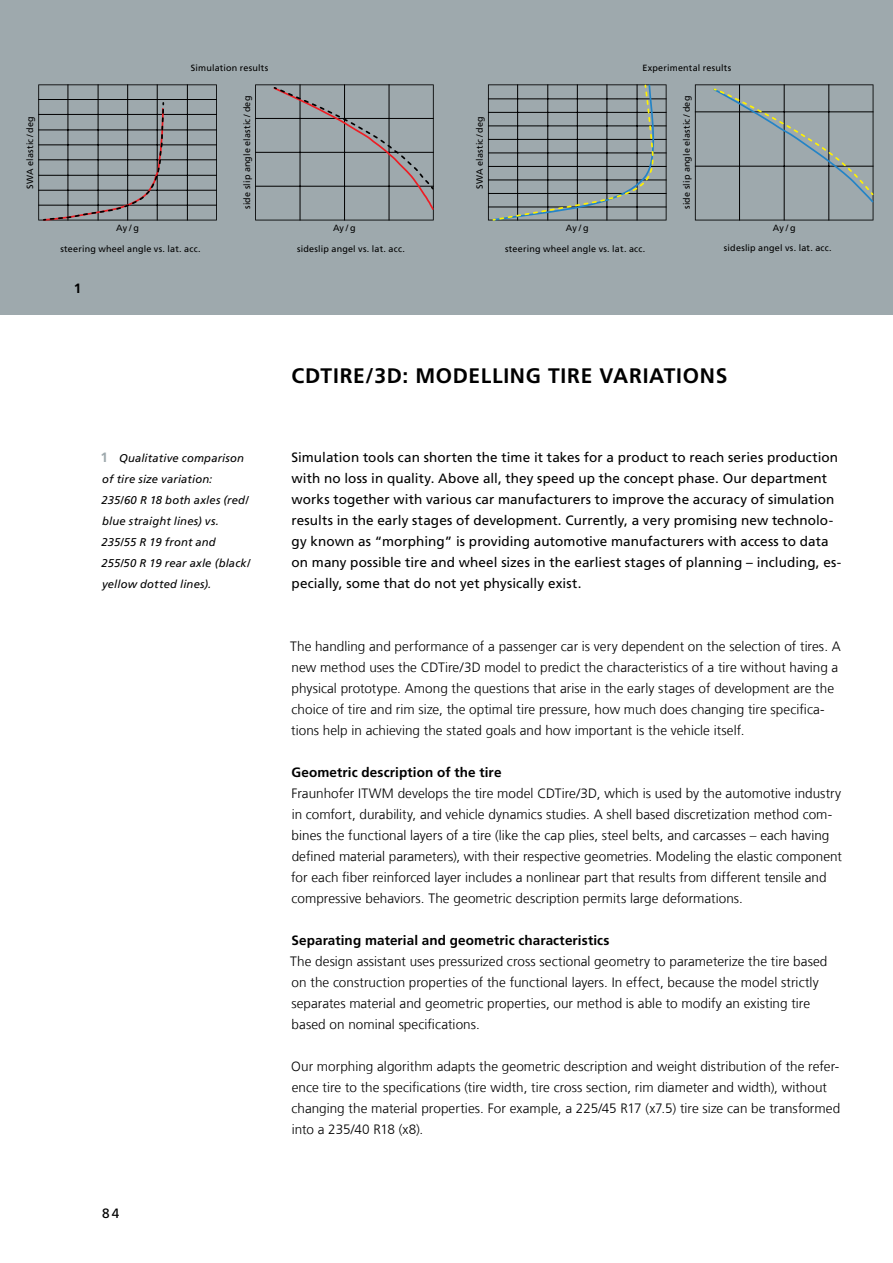
<style>
.page{position:relative;width:893px;height:1263px;background:#fff}
.page>*{position:absolute;margin:0;border:0;box-sizing:border-box;transform-origin:0 0}
.t1{font:700 21px "Frutiger LT Com";letter-spacing:.035em;color:#000}
.t2{font:300 13.5px/21px "Frutiger LT Com";letter-spacing:.005em;color:#000}
.t3{font:13.5px/21px "Frutiger LT Com";letter-spacing:.005em;color:#000}
.t4{font:700 13.5px "Frutiger LT Com";letter-spacing:.01em;color:#000}
.t5{font:italic 11.25px/21px "Frutiger LT Com";letter-spacing:.015em;color:#000}
.t6{font:9px "Frutiger LT Com";letter-spacing:.02em;color:#000}
.s1{font-weight:700;font-style:normal;font-size:13.5px;color:#9ea9ad}
</style>
<div class="page">
<div style="left:0;top:0;width:893px;height:315px;background:#9ea9ad"></div>
<svg style="left:695px;top:84px;width:178px;height:136px"></svg>
<svg style="left:488px;top:84px;width:178px;height:137px"></svg>
<svg style="left:255px;top:84px;width:179px;height:136px"></svg>
<svg style="left:38px;top:84px;width:179px;height:137px"></svg>
<p class="t6" style="left:25px;top:189px;width:74px;rotate:-90deg">SWA elastic / deg</p>
<p class="t6" style="left:191px;top:62px;width:79px">Simulation results</p>
<p class="t6" style="left:642px;top:62px;width:90px">Experimental results</p>
<p class="t6" style="left:116px;top:223px;width:24px">Ay / g</p>
<p class="t6" style="left:242px;top:209px;width:115px;rotate:-90deg">side slip angle elastic / deg</p>
<p class="t6" style="left:333px;top:223px;width:24px">Ay / g</p>
<p class="t6" style="left:474px;top:189px;width:74px;rotate:-90deg">SWA elastic / deg</p>
<p class="t6" style="left:566px;top:223px;width:24px">Ay / g</p>
<p class="t6" style="left:681px;top:209px;width:115px;rotate:-90deg">side slip angle elastic / deg</p>
<p class="t6" style="left:773px;top:223px;width:24px">Ay / g</p>
<p class="t6" style="left:60px;top:243px;width:142px">steering wheel angle vs. lat. acc.</p>
<p class="t6" style="left:297px;top:243px;width:109px">sideslip angel vs. lat. acc.</p>
<p class="t6" style="left:505px;top:243px;width:142px">steering wheel angle vs. lat. acc.</p>
<p class="t6" style="left:724px;top:242px;width:109px">sideslip angel vs. lat. acc.</p>
<p class="t4" style="left:74px;top:281px;width:9px">1</p>
<p class="t5" style="left:100px;top:447px;width:151px"><span class="s1">1</span> Qualitative comparison of tire size variation:<br>235/60 R 18 both axles (red/ blue straight lines) vs.<br>235/55 R 19 front and<br>255/50 R 19 rear axle (black/ yellow dotted lines).</p>
<p class="t3" style="left:102px;top:1202px;width:19px">84</p>
<h1 class="t1" style="left:291px;top:364px;width:437px">CDTire/3D: Modelling tire variations</h1>
<p class="t3" style="left:291px;top:447px;width:551px">Simulation tools can shorten the time it takes for a product to reach series production with no loss in quality. Above all, they speed up the concept phase. Our department works together with various car manufacturers to improve the accuracy of simulation results in the early stages of development. Currently, a very promising new technolo&shy;gy known as “morphing” is providing automotive manufacturers with access to data on many possible tire and wheel sizes in the earliest stages of planning – including, es&shy;pecially, some that do not yet physically exist.</p>
<p class="t2" style="left:290px;top:636px;width:552px">The handling and performance of a passenger car is very dependent on the selection of tires. A new method uses the CDTire/3D model to predict the characteristics of a tire without having a physical prototype. Among the questions that arise in the early stages of development are the choice of tire and rim size, the optimal tire pressure, how much does changing tire specifica&shy;tions help in achieving the stated goals and how important is the vehicle itself.</p>
<p class="t4" style="left:291px;top:764px;width:212px">Geometric description of the tire</p>
<p class="t2" style="left:291px;top:783px;width:552px">Fraunhofer ITWM develops the tire model CDTire/3D, which is used by the automotive industry in comfort, durability, and vehicle dynamics studies. A shell based discretization method com&shy;bines the functional layers of a tire (like the cap plies, steel belts, and carcasses – each having defined material parameters), with their respective geometries. Modeling the elastic component for each fiber reinforced layer includes a nonlinear part that results from different tensile and compressive behaviors. The geometric description permits large deformations.</p>
<p class="t4" style="left:291px;top:932px;width:320px">Separating material and geometric characteristics</p>
<p class="t2" style="left:290px;top:951px;width:539px">The design assistant uses pressurized cross sectional geometry to parameterize the tire based on the construction properties of the functional layers. In effect, because the model strictly separates material and geometric properties, our method is able to modify an existing tire based on nominal specifications.</p>
<p class="t2" style="left:291px;top:1056px;width:550px">Our morphing algorithm adapts the geometric description and weight distribution of the refer&shy;ence tire to the specifications (tire width, tire cross section, rim diameter and width), without changing the material properties. For example, a 225/45 R17 (x7.5) tire size can be transformed into a 235/40 R18 (x8).</p>
</div>
